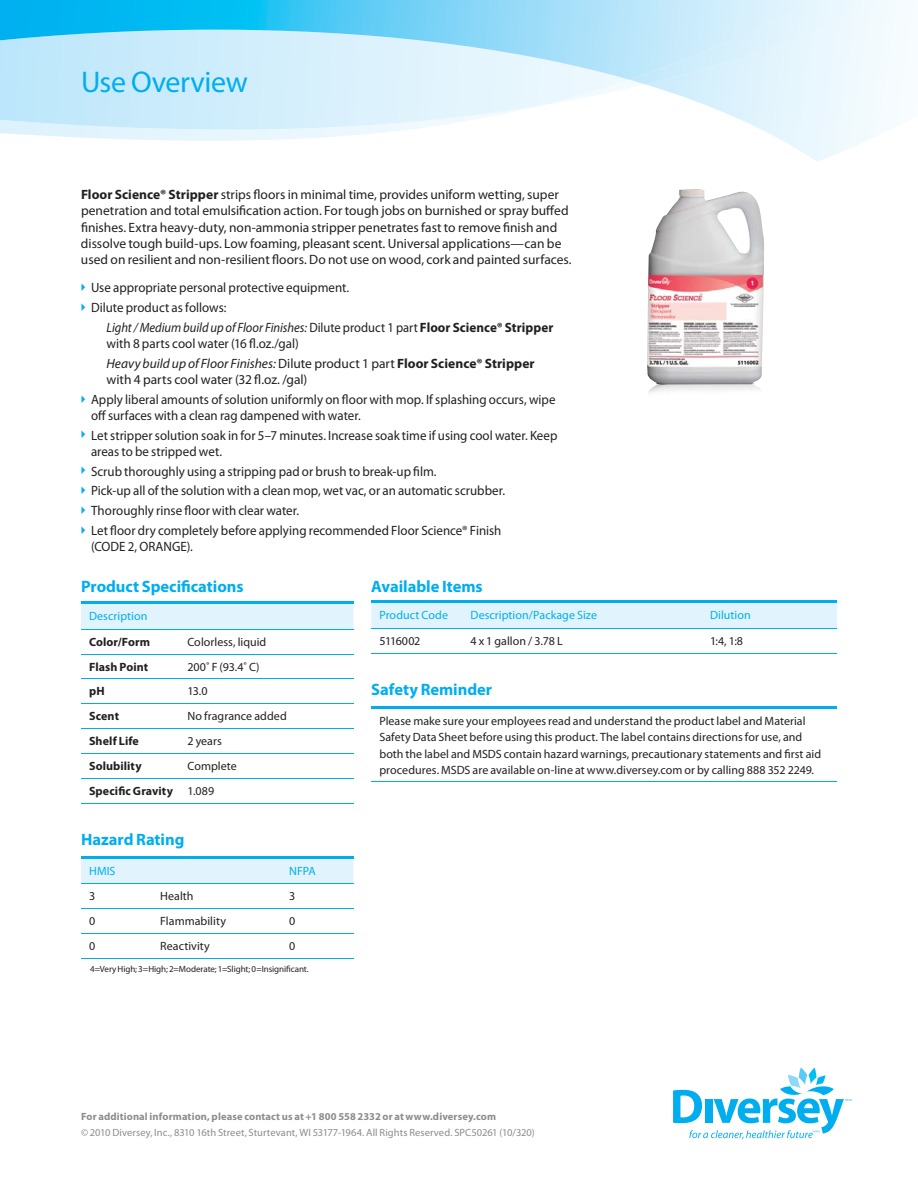
<style>
.page{position:relative;width:918px;height:1188px;background:#fff}
.page>*{position:absolute;margin:0;border:0;box-sizing:border-box;transform-origin:0 0}
.t1{font:30px "Myriad Pro";letter-spacing:-.015em;color:#00aeef}
.t2{font:700 16.5px "Myriad Pro";color:#00aeef}
.t3{font:13.5px/19.6px "Myriad Pro";color:#231f20;scale:.96 1}
.t4{font:13.5px/16.2px "Myriad Pro";color:#231f20}
.t5{font:13.5px/16.2px "Myriad Pro";color:#231f20;scale:.93 1}
.t6{font:12px/16.5px "Myriad Pro";letter-spacing:.005em;color:#231f20}
.t7{font:700 12px/24.9px "Myriad Pro";letter-spacing:.01em;color:#231f20}
.t8{font:12px "Myriad Pro";letter-spacing:.005em;color:#00aeef}
.t9{font:12px "Myriad Pro";letter-spacing:-.03em;color:#231f20}
.t10{font:10.5px "Myriad Pro";letter-spacing:.005em;color:#8a8c8e}
.t11{font:700 10.5px "Myriad Pro";letter-spacing:.01em;color:#8a8c8e}
.t12{font:9px "Myriad Pro";letter-spacing:-.01em;color:#231f20}
.s1{font-weight:700}
.s2{font-style:italic}
.s3{font-weight:400}
</style>
<div class="page">
<svg style="left:784px;top:141px;width:81px;height:21px"></svg>
<svg style="left:0;top:0;width:897px;height:141px"></svg>
<img style="left:631px;top:0;width:263px;height:84px">
<img style="left:0;top:80px;width:631px;height:50px">
<img style="left:0;top:0;width:821px;height:80px">
<div style="left:81px;top:604px;width:272px;height:25px;background:#e1f4fd"></div>
<hr style="left:81px;top:629px;width:272px;height:1px;background:#00aeef">
<hr style="left:81px;top:654px;width:272px;height:1px;background:#00aeef">
<hr style="left:81px;top:678px;width:272px;height:1px;background:#00aeef">
<hr style="left:81px;top:703px;width:272px;height:1px;background:#00aeef">
<hr style="left:81px;top:728px;width:272px;height:1px;background:#00aeef">
<hr style="left:81px;top:753px;width:272px;height:1px;background:#00aeef">
<hr style="left:81px;top:778px;width:272px;height:1px;background:#00aeef">
<hr style="left:81px;top:803px;width:272px;height:1px;background:#00aeef">
<hr style="left:81px;top:601px;width:272px;height:3px;background:#00aeef">
<div style="left:371px;top:603px;width:466px;height:25px;background:#e1f4fd"></div>
<hr style="left:371px;top:600px;width:466px;height:3px;background:#00aeef">
<hr style="left:371px;top:628px;width:466px;height:1px;background:#00aeef">
<hr style="left:371px;top:653px;width:466px;height:1px;background:#00aeef">
<hr style="left:371px;top:782px;width:466px;height:1px;background:#00aeef">
<hr style="left:371px;top:706px;width:466px;height:3px;background:#00aeef">
<div style="left:81px;top:859px;width:272px;height:24px;background:#e1f4fd"></div>
<hr style="left:81px;top:908px;width:272px;height:1px;background:#00aeef">
<hr style="left:81px;top:856px;width:272px;height:3px;background:#00aeef">
<hr style="left:81px;top:883px;width:272px;height:1px;background:#00aeef">
<hr style="left:81px;top:933px;width:272px;height:1px;background:#00aeef">
<hr style="left:81px;top:958px;width:272px;height:1px;background:#00aeef">
<img style="left:647px;top:189px;width:117px;height:204px">
<svg style="left:673px;top:1067px;width:180px;height:72px"></svg>
<h1 class="t1" style="left:81px;top:71px;width:168px">Use Overview</h1>
<p class="t4" style="left:81px;top:188px;width:492px"><span class="s1">Floor Science® Stripper</span> strips floors in minimal time, provides uniform wetting, super penetration and total emulsification action. For tough jobs on burnished or spray buffed finishes. Extra heavy-duty, non-ammonia stripper penetrates fast to remove finish and dissolve tough build-ups. Low foaming, pleasant scent. Universal applications—can be used on resilient and non-resilient floors. Do not use on wood, cork and painted surfaces.</p>
<p class="t3" style="left:91px;top:280px;width:270px">Use appropriate personal protective equipment.<br>Dilute product as follows:</p>
<p class="t5" style="left:106px;top:321px;width:482px"><span class="s2">Light / Medium build up of Floor Finishes:</span> Dilute product 1 part <span class="s1">Floor Science® Stripper </span>with 8 parts cool water (16 fl.oz./gal)</p>
<p class="t4" style="left:106px;top:357px;width:430px"><span class="s2">Heavy build up of Floor Finishes:</span> Dilute product 1 part <span class="s1">Floor Science® Stripper </span>with 4 parts cool water (32 fl.oz. /gal)</p>
<p class="t3" style="left:91px;top:392px;width:485px;line-height:16.2px">Apply liberal amounts of solution uniformly on floor with mop. If splashing occurs, wipe off surfaces with a clean rag dampened with water.</p>
<p class="t3" style="left:91px;top:428px;width:487px;line-height:16.2px">Let stripper solution soak in for 5–7 minutes. Increase soak time if using cool water. Keep areas to be stripped wet.</p>
<p class="t3" style="left:91px;top:463px;width:433px">Scrub thoroughly using a stripping pad or brush to break-up film.<br>Pick-up all of the solution with a clean mop, wet vac, or an automatic scrubber.<br>Thoroughly rinse floor with clear water.<br>Let floor dry completely before applying recommended Floor Science® Finish</p>
<p class="t3" style="left:91px;top:538px;width:108px">(CODE 2, ORANGE).</p>
<p class="t2" style="left:81px;top:581px;width:164px">Product Specifications</p>
<p class="t8" style="left:89px;top:612px;width:60px">Description</p>
<p class="t7" style="left:89px;top:630px;width:63px">Color/Form</p>
<p class="t6" style="left:187px;top:635px;width:80px">Colorless, liquid</p>
<p class="t7" style="left:89px;top:655px;width:61px">Flash Point</p>
<p class="t6" style="left:187px;top:660px;width:74px">200˚ F (93.4˚ C)</p>
<p class="t7" style="left:89px;top:680px;width:17px">pH</p>
<p class="t6" style="left:187px;top:684px;width:22px">13.0</p>
<p class="t7" style="left:89px;top:705px;width:31px">Scent</p>
<p class="t6" style="left:187px;top:709px;width:101px">No fragrance added</p>
<p class="t7" style="left:89px;top:730px;width:51px">Shelf Life</p>
<p class="t6" style="left:187px;top:734px;width:36px">2 years</p>
<p class="t7" style="left:89px;top:755px;width:54px">Solubility</p>
<p class="t2" style="left:371px;top:581px;width:113px">Available Items</p>
<p class="t8" style="left:379px;top:611px;width:70px">Product Code</p>
<p class="t8" style="left:471px;top:611px;width:128px">Description/Package Size</p>
<p class="t8" style="left:710px;top:611px;width:42px">Dilution</p>
<p class="t9" style="left:379px;top:636px;width:43px">5116002</p>
<p class="t6" style="left:470px;top:634px;width:94px">4 x 1 gallon / 3.78 L</p>
<p class="t6" style="left:710px;top:634px;width:35px">1:4, 1:8</p>
<p class="t2" style="left:371px;top:684px;width:122px">Safety Reminder</p>
<p class="t6" style="left:379px;top:714px;width:443px">Please make sure your employees read and understand the product label and Material Safety Data Sheet before using this product. The label contains directions for use, and both the label and MSDS contain hazard warnings, precautionary statements and first aid procedures. MSDS are available on-line at www.diversey.com or by calling 888 352 2249.</p>
<p class="t7" style="left:89px;top:755px;width:149px;text-indent:98px"><span class="s3">Complete<br></span>Specific Gravity <span class="s3">1.089</span></p>
<p class="t2" style="left:81px;top:833px;width:105px">Hazard Rating</p>
<p class="t8" style="left:89px;top:866px;width:28px">HMIS</p>
<p class="t8" style="left:289px;top:866px;width:28px">NFPA</p>
<p class="t6" style="left:89px;top:889px;width:8px">3</p>
<p class="t6" style="left:160px;top:889px;width:35px">Health</p>
<p class="t6" style="left:289px;top:889px;width:8px">3</p>
<p class="t6" style="left:89px;top:914px;width:8px">0</p>
<p class="t6" style="left:160px;top:914px;width:67px">Flammability</p>
<p class="t6" style="left:289px;top:914px;width:8px">0</p>
<p class="t6" style="left:89px;top:939px;width:8px">0</p>
<p class="t6" style="left:160px;top:939px;width:51px">Reactivity</p>
<p class="t6" style="left:289px;top:939px;width:8px">0</p>
<p class="t12" style="left:90px;top:966px;width:220px">4=Very High; 3=High; 2=Moderate; 1=Slight; 0=Insignificant.</p>
<p class="t11" style="left:81px;top:1112px;width:417px">For additional information, please contact us at +1 800 558 2332 or at www.diversey.com</p>
<p class="t10" style="left:81px;top:1128px;width:455px">© 2010 Diversey, Inc., 8310 16th Street, Sturtevant, WI 53177-1964. All Rights Reserved. SPC50261 (10/320)</p>
</div>
